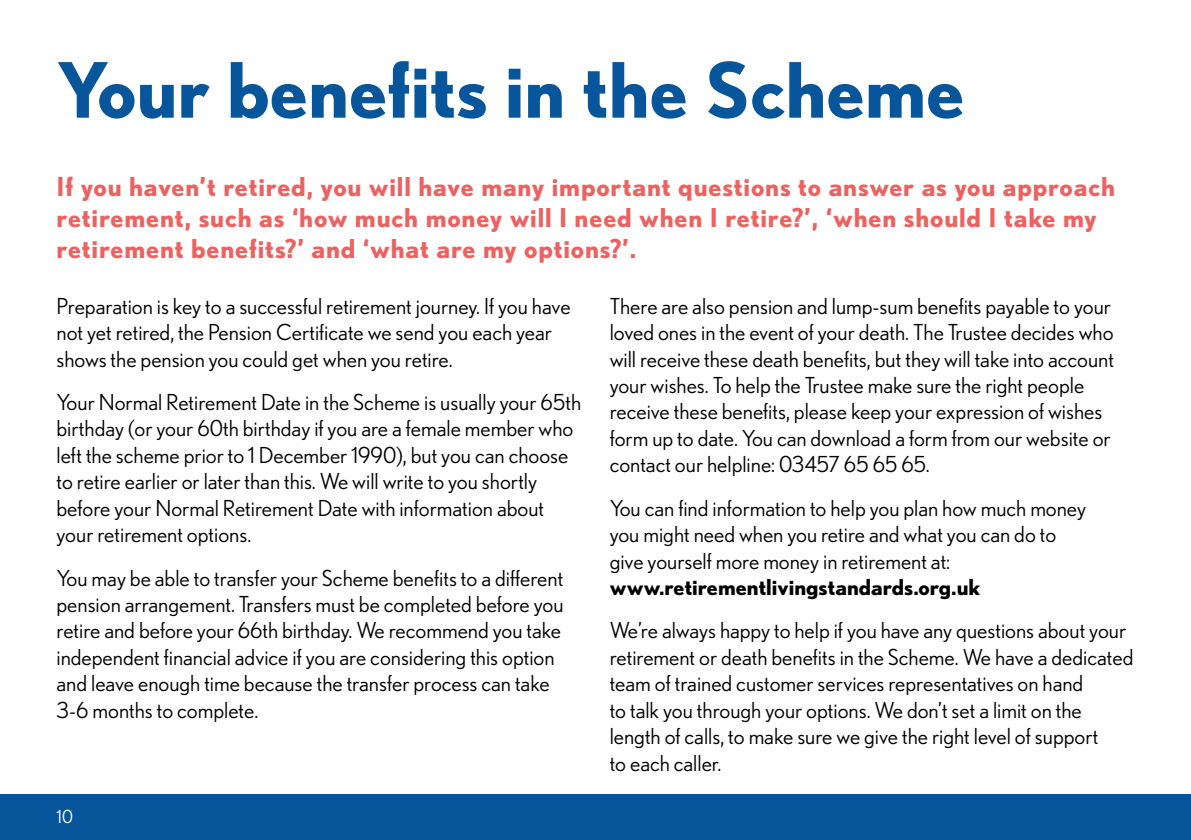
<style>
.page{position:relative;width:1191px;height:840px;background:#fff}
.page>*{position:absolute;margin:0;border:0;box-sizing:border-box;transform-origin:0 0}
.t1{font:700 76px "Nobel";color:#07559a}
.t2{font:700 26px/31.2px "Nobel";letter-spacing:.03em;color:#ec6261}
.t3{font:22px/26.4px "Nobel";color:#000}
.t4{font:700 22px "Nobel";color:#000}
.t5{font:18px "Nobel";color:#fff}
</style>
<div class="page">
<div style="left:0;top:794px;width:1191px;height:45px;background:#07559a"></div>
<h1 class="t1" style="left:57px;top:45px;width:909px">Your benefits in the Scheme</h1>
<p class="t2" style="left:57px;top:170px;width:1060px">If you haven’t retired, you will have many important questions to answer as you approach retirement, such as ‘how much money will I need when I retire?’, ‘when should I take my retirement benefits?’ and ‘what are my options?’.</p>
<p class="t3" style="left:57px;top:292px;width:515px">Preparation is key to a successful retirement journey. If you have not yet retired, the Pension Certificate we send you each year shows the pension you could get when you retire.</p>
<p class="t3" style="left:57px;top:388px;width:526px">Your Normal Retirement Date in the Scheme is usually your 65th birthday (or your 60th birthday if you are a female member who left the scheme prior to 1 December 1990), but you can choose to retire earlier or later than this. We will write to you shortly before your Normal Retirement Date with information about your retirement options.</p>
<p class="t3" style="left:57px;top:564px;width:508px">You may be able to transfer your Scheme benefits to a different pension arrangement. Transfers must be completed before you retire and before your 66th birthday. We recommend you take independent financial advice if you are considering this option and leave enough time because the transfer process can take 3-6 months to complete.</p>
<p class="t3" style="left:609px;top:292px;width:506px">There are also pension and lump-sum benefits payable to your loved ones in the event of your death. The Trustee decides who will receive these death benefits, but they will take into account your wishes. To help the Trustee make sure the right people receive these benefits, please keep your expression of wishes form up to date. You can download a form from our website or contact our helpline: 03457 65 65 65.</p>
<p class="t3" style="left:609px;top:494px;width:478px">You can find information to help you plan how much money you might need when you retire and what you can do to give yourself more money in retirement at:</p>
<p class="t4" style="left:609px;top:573px;width:372px">www.retirementlivingstandards.org.uk</p>
<p class="t3" style="left:609px;top:616px;width:525px">We’re always happy to help if you have any questions about your retirement or death benefits in the Scheme. We have a dedicated team of trained customer services representatives on hand<br>to talk you through your options. We don’t set a limit on the length of calls, to make sure we give the right level of support<br>to each caller.</p>
<p class="t5" style="left:57px;top:805px;width:18px">10</p>
</div>
